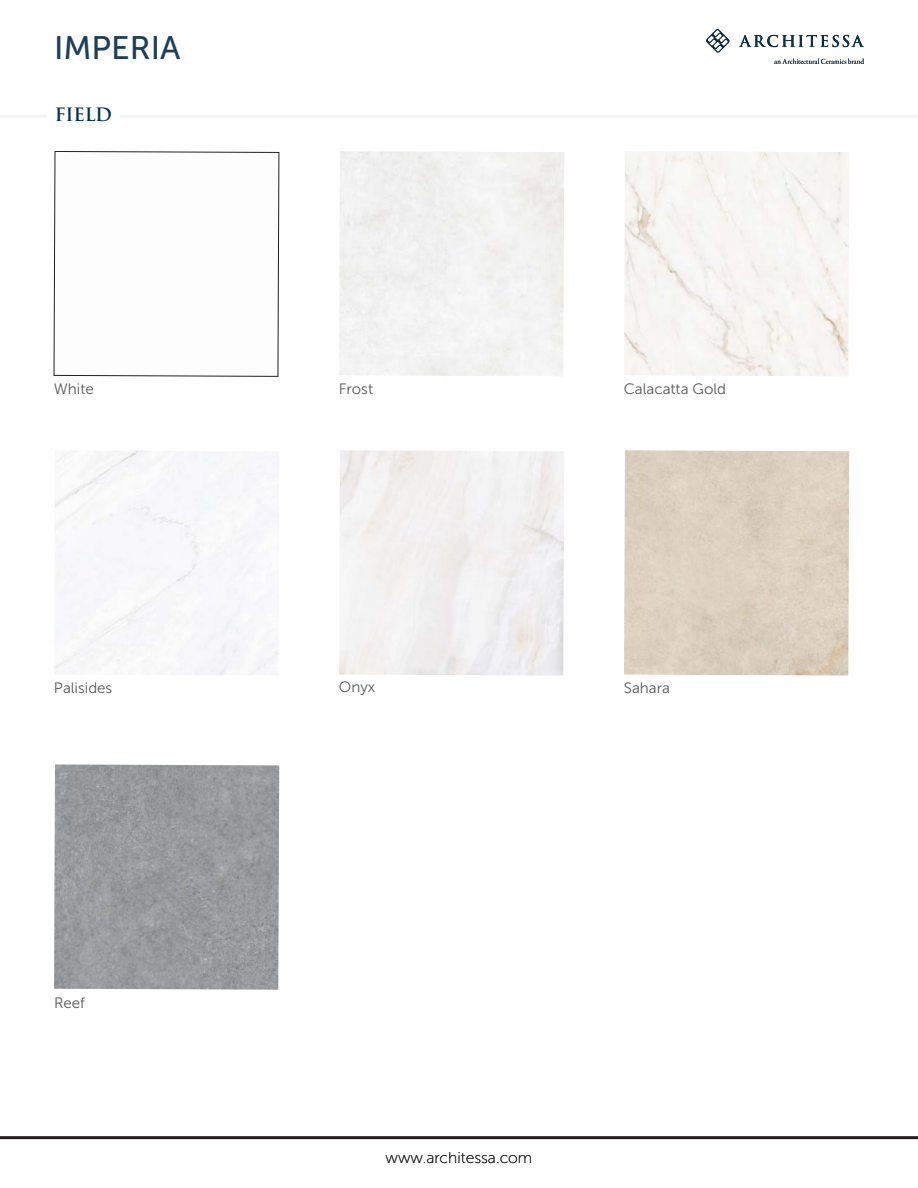
<style>
.page{position:relative;width:918px;height:1188px;background:#fff}
.page>*{position:absolute;margin:0;border:0;box-sizing:border-box;transform-origin:0 0}
.t1{font:32.4px "Museo Sans 500";color:#1e3f59}
.t2{font:600 18px "Trajan Pro 3";letter-spacing:-.015em;color:#02334e}
.t3{font:15.6px "Museo Sans 100";color:#231f20}
.t4{font:15px "Museo Sans 300";color:#57585a}
</style>
<div class="page">
<hr style="left:0;top:1136px;width:918px;height:3px;background:#231f20">
<img style="left:706px;top:29px;width:158px;height:35px">
<hr style="left:0;top:115px;width:918px;height:3px;background:#231f20">
<div style="left:47px;top:102px;width:73px;height:24px;background:#fff"></div>
<svg style="left:54px;top:151px;width:225px;height:226px"></svg>
<img style="left:54px;top:451px;width:225px;height:224px">
<img style="left:624px;top:151px;width:225px;height:225px">
<img style="left:54px;top:764px;width:225px;height:226px">
<img style="left:624px;top:450px;width:225px;height:226px">
<h1 class="t1" style="left:54px;top:30px;width:128px">IMPERIA</h1>
<p class="t2" style="left:55px;top:101px;width:59px">FIELD</p>
<p class="t4" style="left:54px;top:381px;width:41px">White</p>
<p class="t4" style="left:54px;top:680px;width:60px">Palisides</p>
<p class="t4" style="left:54px;top:994px;width:33px">Reef</p>
<p class="t4" style="left:339px;top:381px;width:36px">Frost</p>
<p class="t4" style="left:624px;top:381px;width:104px">Calacatta Gold</p>
<p class="t4" style="left:339px;top:679px;width:38px">Onyx</p>
<p class="t4" style="left:624px;top:680px;width:48px">Sahara</p>
<p class="t3" style="left:386px;top:1149px;width:148px">www.architessa.com</p>
</div>
